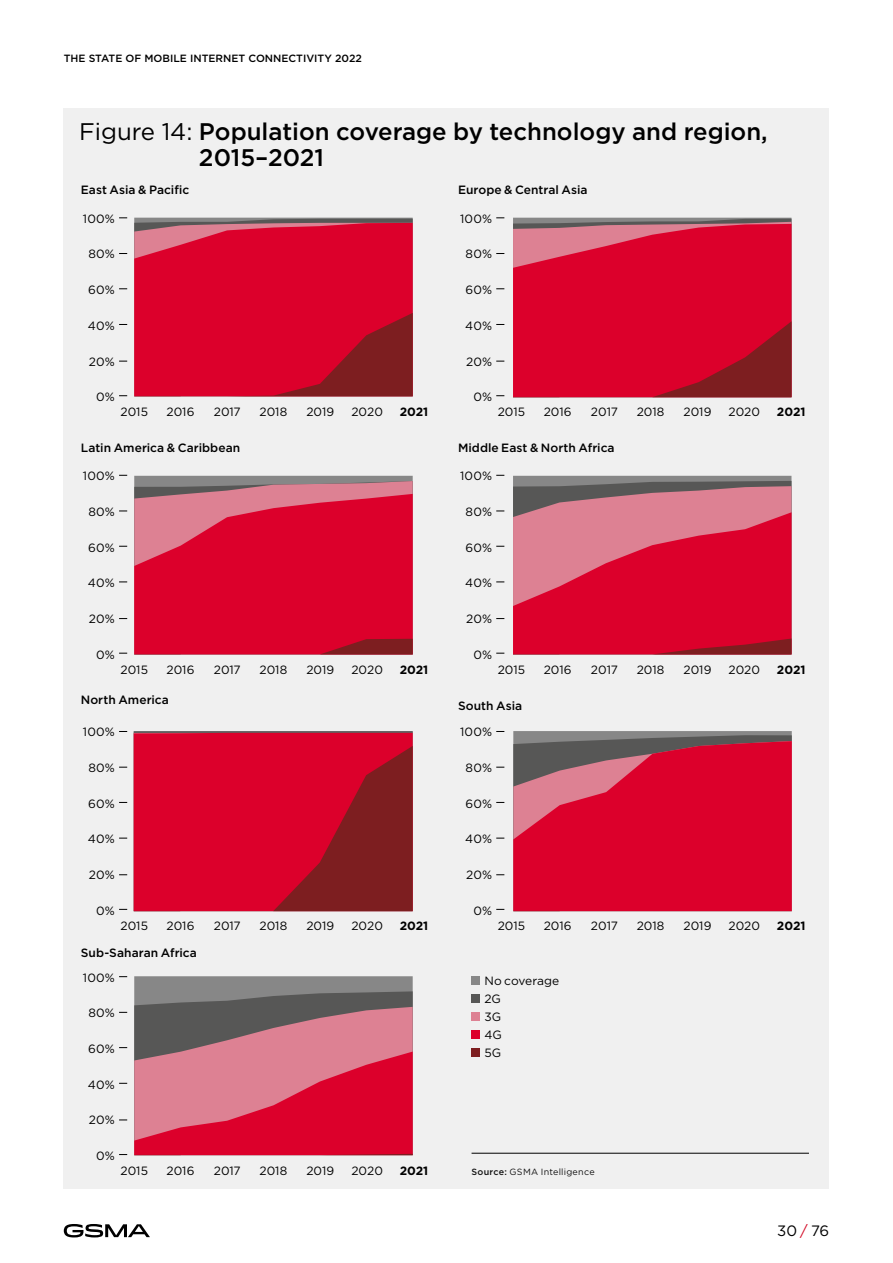
<style>
.page{position:relative;width:893px;height:1263px;background:#fff}
.page>*{position:absolute;margin:0;border:0;box-sizing:border-box;transform-origin:0 0}
.t1{font:500 24px/26.4px "Gotham";color:#000}
.t2{font:15px "Gotham";color:#000}
.t3{font:12px "Gotham";color:#000}
.t4{font:500 12px "Gotham";letter-spacing:.005em;color:#000}
.t5{font:700 12px "Gotham";color:#000}
.t6{font:500 10.5px "Gotham";color:#000}
.t7{font:9px "Gotham";letter-spacing:.03em;color:#131313}
.s1{font-weight:400}
.s2{font-weight:500}
.s3{color:#d20824}
</style>
<div class="page">
<svg style="left:64px;top:1224px;width:86px;height:13px"></svg>
<div style="left:64px;top:108px;width:765px;height:1080px;background:#f0f0f0"></div>
<svg style="left:134px;top:476px;width:279px;height:5px"></svg>
<svg style="left:134px;top:481px;width:279px;height:13px;background:#a87982"></svg>
<svg style="left:134px;top:494px;width:279px;height:160px;background:#d91339"></svg>
<svg style="left:134px;top:976px;width:279px;height:15px;background:#898989"></svg>
<svg style="left:134px;top:991px;width:279px;height:16px;background:#696969"></svg>
<svg style="left:134px;top:1007px;width:279px;height:148px;background:#c74962"></svg>
<hr style="left:472px;top:1153px;width:337px;height:1px;background:#000">
<svg style="left:513px;top:731px;width:279px;height:4px"></svg>
<svg style="left:513px;top:735px;width:279px;height:6px;background:#707070"></svg>
<svg style="left:513px;top:741px;width:279px;height:170px;background:#d01338"></svg>
<svg style="left:513px;top:476px;width:278px;height:5px"></svg>
<svg style="left:513px;top:481px;width:278px;height:5px"></svg>
<svg style="left:513px;top:486px;width:278px;height:26px;background:#ad727d"></svg>
<svg style="left:513px;top:512px;width:278px;height:142px;background:#d92648"></svg>
<svg style="left:513px;top:224px;width:278px;height:97px;background:#da133a"></svg>
<svg style="left:513px;top:321px;width:278px;height:76px;background:#c80628"></svg>
<div style="left:134px;top:733px;width:279px;height:13px;background:#dc002b"></div>
<svg style="left:134px;top:746px;width:279px;height:165px;background:#c20828"></svg>
<svg style="left:134px;top:219px;width:279px;height:4px"></svg>
<svg style="left:134px;top:223px;width:279px;height:90px;background:#d90c34"></svg>
<svg style="left:134px;top:313px;width:279px;height:83px;background:#c60728"></svg>
<div style="left:472px;top:1048px;width:8px;height:8px;background:#7d1e20"></div>
<div style="left:472px;top:1030px;width:8px;height:8px;background:#dc002b"></div>
<div style="left:472px;top:1012px;width:8px;height:8px;background:#dd8193"></div>
<div style="left:472px;top:994px;width:8px;height:8px;background:#575756"></div>
<div style="left:472px;top:976px;width:8px;height:8px;background:#878787"></div>
<p class="t6" style="left:64px;top:52px;width:300px">THE STATE OF MOBILE INTERNET CONNECTIVITY 2022</p>
<h1 class="t1" style="left:199px;top:118px;width:570px;text-indent:-120px"><span class="s1">Figure 14:</span> Population coverage by technology and region,<br>2015–2021</h1>
<p class="t4" style="left:81px;top:182px;width:110px">East Asia &amp; Pacific</p>
<p class="t4" style="left:458px;top:182px;width:131px">Europe &amp; Central Asia</p>
<p class="t3" style="left:83px;top:211px;width:33px">100%</p>
<p class="t3" style="left:460px;top:211px;width:33px">100%</p>
<p class="t3" style="left:88px;top:247px;width:28px">80%</p>
<p class="t3" style="left:466px;top:247px;width:28px">80%</p>
<p class="t3" style="left:88px;top:282px;width:28px">60%</p>
<p class="t3" style="left:465px;top:282px;width:28px">60%</p>
<p class="t3" style="left:88px;top:318px;width:28px">40%</p>
<p class="t3" style="left:465px;top:318px;width:28px">40%</p>
<p class="t3" style="left:89px;top:354px;width:27px">20%</p>
<p class="t3" style="left:96px;top:389px;width:20px">0%</p>
<p class="t3" style="left:466px;top:354px;width:27px">20%</p>
<p class="t3" style="left:473px;top:389px;width:20px">0%</p>
<p class="t3" style="left:121px;top:404px;width:29px">2015</p>
<p class="t3" style="left:167px;top:404px;width:29px">2016</p>
<p class="t3" style="left:214px;top:404px;width:29px">2017</p>
<p class="t3" style="left:260px;top:404px;width:29px">2018</p>
<p class="t3" style="left:306px;top:404px;width:29px">2019</p>
<p class="t3" style="left:351px;top:404px;width:33px">2020</p>
<p class="t5" style="left:400px;top:404px;width:30px">2021</p>
<p class="t3" style="left:498px;top:404px;width:29px">2015</p>
<p class="t3" style="left:544px;top:404px;width:29px">2016</p>
<p class="t3" style="left:591px;top:404px;width:29px">2017</p>
<p class="t3" style="left:637px;top:404px;width:29px">2018</p>
<p class="t3" style="left:683px;top:404px;width:29px">2019</p>
<p class="t3" style="left:729px;top:404px;width:33px">2020</p>
<p class="t5" style="left:777px;top:404px;width:30px">2021</p>
<p class="t4" style="left:81px;top:440px;width:161px">Latin America &amp; Caribbean</p>
<p class="t4" style="left:458px;top:440px;width:158px">Middle East &amp; North Africa</p>
<p class="t3" style="left:83px;top:468px;width:33px">100%</p>
<p class="t3" style="left:460px;top:468px;width:33px">100%</p>
<p class="t3" style="left:88px;top:504px;width:28px">80%</p>
<p class="t3" style="left:466px;top:504px;width:28px">80%</p>
<p class="t3" style="left:88px;top:540px;width:28px">60%</p>
<p class="t3" style="left:465px;top:540px;width:28px">60%</p>
<p class="t3" style="left:88px;top:575px;width:28px">40%</p>
<p class="t3" style="left:465px;top:575px;width:28px">40%</p>
<p class="t3" style="left:89px;top:611px;width:27px">20%</p>
<p class="t3" style="left:96px;top:647px;width:20px">0%</p>
<p class="t3" style="left:466px;top:611px;width:27px">20%</p>
<p class="t3" style="left:473px;top:647px;width:20px">0%</p>
<p class="t3" style="left:121px;top:662px;width:29px">2015</p>
<p class="t3" style="left:167px;top:662px;width:29px">2016</p>
<p class="t3" style="left:214px;top:662px;width:29px">2017</p>
<p class="t3" style="left:260px;top:662px;width:29px">2018</p>
<p class="t3" style="left:306px;top:662px;width:29px">2019</p>
<p class="t3" style="left:351px;top:662px;width:33px">2020</p>
<p class="t5" style="left:400px;top:661px;width:30px">2021</p>
<p class="t3" style="left:498px;top:662px;width:29px">2015</p>
<p class="t3" style="left:544px;top:662px;width:29px">2016</p>
<p class="t3" style="left:591px;top:662px;width:29px">2017</p>
<p class="t3" style="left:637px;top:662px;width:29px">2018</p>
<p class="t3" style="left:683px;top:662px;width:29px">2019</p>
<p class="t3" style="left:729px;top:662px;width:33px">2020</p>
<p class="t5" style="left:777px;top:661px;width:30px">2021</p>
<p class="t4" style="left:81px;top:692px;width:90px">North America</p>
<p class="t4" style="left:458px;top:697px;width:66px">South Asia</p>
<p class="t3" style="left:83px;top:724px;width:33px">100%</p>
<p class="t3" style="left:460px;top:724px;width:33px">100%</p>
<p class="t3" style="left:88px;top:760px;width:28px">80%</p>
<p class="t3" style="left:466px;top:760px;width:28px">80%</p>
<p class="t3" style="left:88px;top:796px;width:28px">60%</p>
<p class="t3" style="left:465px;top:796px;width:28px">60%</p>
<p class="t3" style="left:88px;top:831px;width:28px">40%</p>
<p class="t3" style="left:465px;top:831px;width:28px">40%</p>
<p class="t3" style="left:89px;top:867px;width:27px">20%</p>
<p class="t3" style="left:96px;top:903px;width:20px">0%</p>
<p class="t3" style="left:466px;top:867px;width:27px">20%</p>
<p class="t3" style="left:473px;top:903px;width:20px">0%</p>
<p class="t3" style="left:121px;top:918px;width:29px">2015</p>
<p class="t3" style="left:167px;top:918px;width:29px">2016</p>
<p class="t3" style="left:214px;top:918px;width:29px">2017</p>
<p class="t3" style="left:260px;top:918px;width:29px">2018</p>
<p class="t3" style="left:306px;top:918px;width:29px">2019</p>
<p class="t3" style="left:351px;top:918px;width:33px">2020</p>
<p class="t5" style="left:400px;top:917px;width:30px">2021</p>
<p class="t3" style="left:498px;top:918px;width:29px">2015</p>
<p class="t3" style="left:544px;top:918px;width:29px">2016</p>
<p class="t3" style="left:591px;top:918px;width:29px">2017</p>
<p class="t3" style="left:637px;top:918px;width:29px">2018</p>
<p class="t3" style="left:683px;top:918px;width:29px">2019</p>
<p class="t3" style="left:729px;top:918px;width:33px">2020</p>
<p class="t5" style="left:777px;top:917px;width:30px">2021</p>
<p class="t4" style="left:81px;top:945px;width:118px">Sub-Saharan Africa</p>
<p class="t3" style="left:83px;top:970px;width:33px">100%</p>
<p class="t3" style="left:484px;top:973px;width:76px">No coverage</p>
<p class="t3" style="left:484px;top:991px;width:18px">2G</p>
<p class="t3" style="left:88px;top:1005px;width:28px">80%</p>
<p class="t3" style="left:484px;top:1009px;width:18px">3G</p>
<p class="t3" style="left:484px;top:1027px;width:19px">4G</p>
<p class="t3" style="left:88px;top:1041px;width:28px">60%</p>
<p class="t3" style="left:484px;top:1045px;width:18px">5G</p>
<p class="t3" style="left:88px;top:1077px;width:28px">40%</p>
<p class="t3" style="left:89px;top:1112px;width:27px">20%</p>
<p class="t3" style="left:96px;top:1148px;width:20px">0%</p>
<p class="t3" style="left:121px;top:1163px;width:29px">2015</p>
<p class="t3" style="left:167px;top:1163px;width:29px">2016</p>
<p class="t3" style="left:214px;top:1163px;width:29px">2017</p>
<p class="t3" style="left:260px;top:1163px;width:29px">2018</p>
<p class="t3" style="left:306px;top:1163px;width:29px">2019</p>
<p class="t3" style="left:351px;top:1163px;width:33px">2020</p>
<p class="t5" style="left:400px;top:1163px;width:30px">2021</p>
<p class="t7" style="left:472px;top:1166px;width:125px"><span class="s2">Source:</span> GSMA Intelligence</p>
<p class="t2" style="left:777px;top:1221px;width:53px">30 <span class="s3">/</span> 76</p>
</div>
